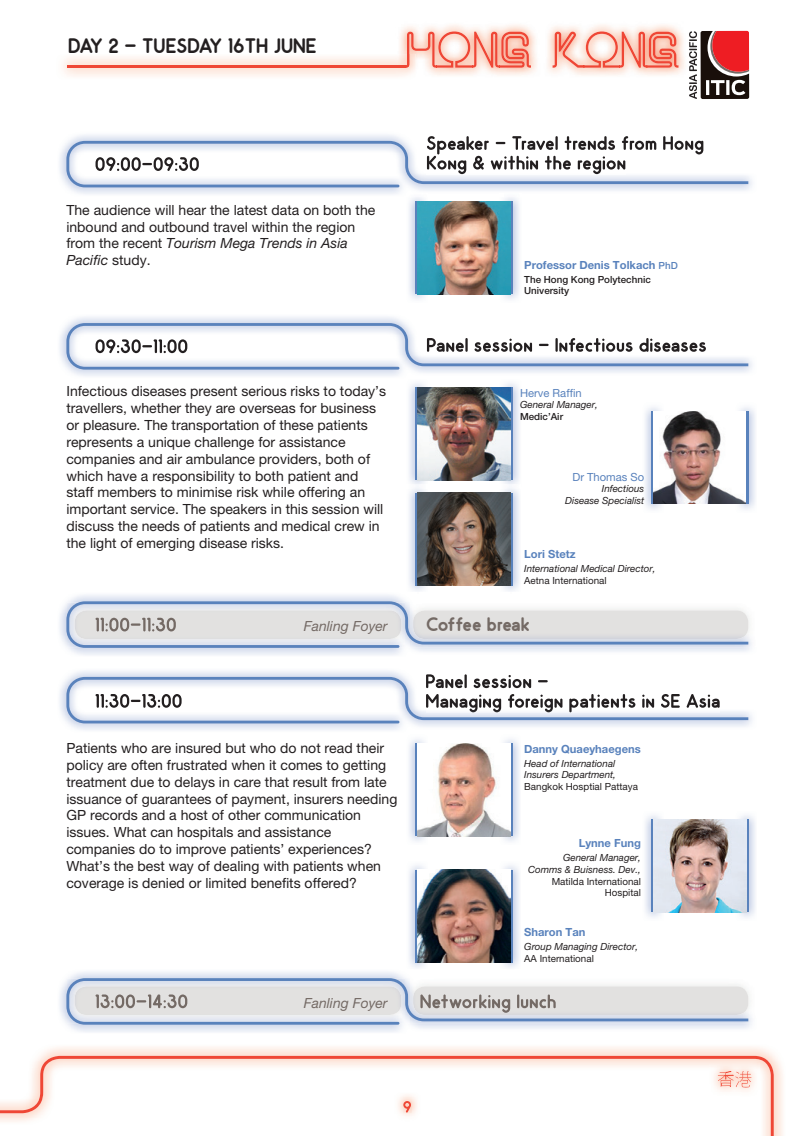
<style>
.page{position:relative;width:808px;height:1136px;background:#fff}
.page>*{position:absolute;margin:0;border:0;box-sizing:border-box;transform-origin:0 0}
.t1{font:700 21px "Odin";color:#231f20}
.t2{font:700 19.65px "Odin";letter-spacing:-.03em;color:#746a65}
.t3{font:14.1px/16.8px "Helvetica Neue LT Pro";color:#231f20}
.t4{font:italic 13.95px "Helvetica Neue LT Pro";color:#746a65}
.t5{font:700 11.25px "Helvetica Neue LT Pro";color:#5982bc}
.t6{font:11.25px "Helvetica Neue LT Pro";color:#5982bc}
.t7{font:italic 9.75px/11.9px "Helvetica Neue LT Pro";color:#231f20;text-align:right}
.t8{font:9.75px/11.9px "Helvetica Neue LT Pro";color:#231f20;text-align:right}
.t9{font:500 9.75px/11.9px "Helvetica Neue LT Pro";color:#231f20}
.s1{font-style:italic}
.s2{font-weight:500;font-size:9.75px}
</style>
<div class="page">
<svg style="left:0;top:1055px;width:774px;height:80px"></svg>
<img style="left:399px;top:25px;width:132px;height:29px">
<svg style="left:405px;top:31px;width:273px;height:37px;background:#f7b2a5"></svg>
<img style="left:396px;top:54px;width:20px;height:23px">
<img style="left:405px;top:54px;width:4px;height:14px">
<hr style="left:67px;top:65px;width:338px;height:3px;background:#ef4735">
<img style="left:710px;top:1061px;width:49px;height:35px">
<svg style="left:718px;top:1070px;width:33px;height:17px"></svg>
<svg style="left:699px;top:29px;width:52px;height:72px"></svg>
<svg style="left:689px;top:31px;width:60px;height:68px"></svg>
<img style="left:427px;top:136px;width:276px;height:5px">
<svg style="left:66px;top:141px;width:682px;height:46px"></svg>
<svg style="left:66px;top:323px;width:682px;height:46px"></svg>
<hr style="left:415px;top:387px;width:4px;height:93px;background:#5982bc">
<svg style="left:510px;top:387px;width:3px;height:93px"></svg>
<img style="left:417px;top:387px;width:93px;height:93px">
<hr style="left:651px;top:411px;width:4px;height:93px;background:#5982bc">
<img style="left:739px;top:407px;width:16px;height:103px">
<hr style="left:744px;top:411px;width:4px;height:93px;background:#5982bc">
<img style="left:653px;top:411px;width:93px;height:93px">
<img style="left:409px;top:195px;width:19px;height:105px">
<hr style="left:415px;top:201px;width:4px;height:93px;background:#5982bc">
<img style="left:499px;top:194px;width:20px;height:106px">
<svg style="left:510px;top:201px;width:3px;height:93px"></svg>
<img style="left:417px;top:201px;width:93px;height:93px">
<img style="left:59px;top:595px;width:692px;height:60px">
<img style="left:748px;top:602px;width:4px;height:45px">
<svg style="left:66px;top:601px;width:682px;height:46px;background:#d5d9e0"></svg>
<hr style="left:415px;top:743px;width:4px;height:93px;background:#5982bc">
<hr style="left:651px;top:819px;width:4px;height:93px;background:#5982bc">
<img style="left:499px;top:739px;width:20px;height:103px">
<svg style="left:510px;top:743px;width:2px;height:93px"></svg>
<img style="left:735px;top:815px;width:20px;height:103px">
<svg style="left:746px;top:819px;width:2px;height:93px"></svg>
<img style="left:426px;top:674px;width:85px;height:2px">
<svg style="left:66px;top:676px;width:682px;height:47px"></svg>
<img style="left:653px;top:819px;width:93px;height:93px">
<img style="left:417px;top:743px;width:93px;height:93px">
<img style="left:409px;top:865px;width:19px;height:103px">
<hr style="left:415px;top:869px;width:4px;height:93px;background:#5982bc">
<img style="left:409px;top:488px;width:19px;height:103px">
<hr style="left:415px;top:492px;width:4px;height:93px;background:#5982bc">
<img style="left:499px;top:865px;width:20px;height:103px">
<svg style="left:510px;top:869px;width:2px;height:93px"></svg>
<img style="left:499px;top:488px;width:20px;height:103px">
<svg style="left:510px;top:492px;width:2px;height:93px"></svg>
<img style="left:417px;top:869px;width:93px;height:93px">
<img style="left:417px;top:492px;width:93px;height:93px">
<img style="left:748px;top:987px;width:7px;height:36px">
<svg style="left:66px;top:978px;width:682px;height:46px;background:#d2d6dd"></svg>
<h1 class="t1" style="left:68px;top:33px;width:250px">DAY 2 - TUESDAY 16TH JUNE</h1>
<p class="t3" style="left:66px;top:201px;width:310px">The audience will hear the latest data on both the inbound and outbound travel within the region from the recent <span class="s1">Tourism Mega Trends in Asia Pacific</span> study.</p>
<p class="t5" style="left:524px;top:258px;width:155px">Professor Denis Tolkach <span class="s2">PhD</span></p>
<p class="t9" style="left:524px;top:273px;width:128px">The Hong Kong Polytechnic<br>University</p>
<p class="t3" style="left:66px;top:382px;width:321px">Infectious diseases present serious risks to today’s travellers, whether they are overseas for business or pleasure. The transportation of these patients represents a unique challenge for assistance companies and air ambulance providers, both of which have a responsibility to both patient and staff members to minimise risk while offering an important service. The speakers in this session will discuss the needs of patients and medical crew in the light of emerging disease risks.</p>
<p class="t6" style="left:520px;top:386px;width:63px">Herve Raffin</p>
<p class="t7" style="left:520px;top:399px;width:79px">General Manager,</p>
<p class="t9" style="left:520px;top:410px;width:45px">Medic’Air</p>
<p class="t6" style="left:572px;top:470px;width:73px">Dr Thomas So</p>
<p class="t7" style="left:565px;top:482px;width:81px">Infectious<br>Disease Specialist</p>
<p class="t5" style="left:524px;top:547px;width:53px">Lori Stetz</p>
<p class="t7" style="left:524px;top:562px;width:133px">International Medical Director,</p>
<p class="t8" style="left:524px;top:574px;width:84px">Aetna International</p>
<p class="t4" style="left:304px;top:617px;width:85px">Fanling Foyer</p>
<h2 class="t2" style="left:426px;top:613px;width:105px">Coffee break</h2>
<p class="t3" style="left:66px;top:739px;width:332px">Patients who are insured but who do not read their policy are often frustrated when it comes to getting treatment due to delays in care that result from late issuance of guarantees of payment, insurers needing GP records and a host of other communication issues. What can hospitals and assistance companies do to improve patients’ experiences?<br>What’s the best way of dealing with patients when coverage is denied or limited benefits offered?</p>
<p class="t4" style="left:304px;top:994px;width:85px">Fanling Foyer</p>
<p class="t5" style="left:524px;top:741px;width:118px">Danny Quaeyhaegens</p>
<p class="t7" style="left:524px;top:757px;width:93px;text-align:left">Head of International<br>Insurers Department,</p>
<p class="t8" style="left:524px;top:780px;width:115px">Bangkok Hosptial Pattaya</p>
<p class="t5" style="left:579px;top:836px;width:64px">Lynne Fung</p>
<p class="t7" style="left:528px;top:851px;width:114px">General Manager,<br>Comms &amp; Buisness. Dev.,</p>
<p class="t8" style="left:552px;top:874px;width:91px">Matilda International<br>Hospital</p>
<p class="t5" style="left:524px;top:924px;width:63px">Sharon Tan</p>
<p class="t7" style="left:524px;top:940px;width:115px">Group Managing Director,</p>
<p class="t8" style="left:524px;top:951px;width:71px">AA International</p>
</div>
